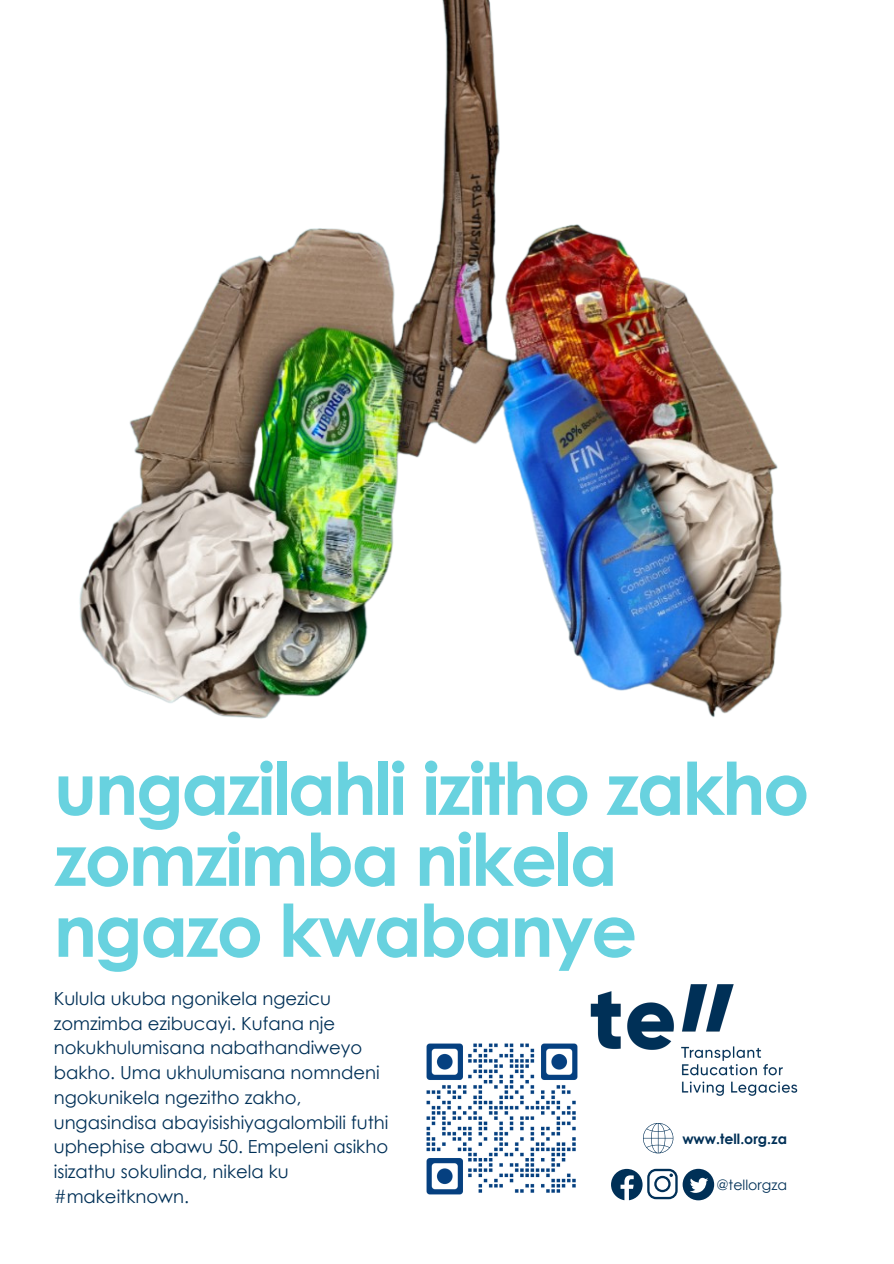
<style>
.page{position:relative;width:894px;height:1264px;background:#fff}
.page>*{position:absolute;margin:0;border:0;box-sizing:border-box;transform-origin:0 0}
.t1{font:700 72.3px/70.9px "Century Gothic";letter-spacing:-.03em;color:#68d2df}
.t2{font:18px/24.8px "Century Gothic";color:#003057}
.t3{font:700 14.1px "Century Gothic";color:#003057}
.t4{font:14.1px "Century Gothic";color:#003057}
</style>
<div class="page">
<img style="left:590px;top:984px;width:208px;height:112px">
<img style="left:79px;top:0;width:703px;height:719px">
<img style="left:426px;top:1043px;width:152px;height:152px">
<svg style="left:611px;top:1168px;width:103px;height:32px"></svg>
<svg style="left:643px;top:1123px;width:30px;height:30px"></svg>
<p class="t1" style="left:54px;top:751px;width:757px">ungazilahli izitho zakho zomzimba nikela ngazo kwabanye</p>
<p class="t2" style="left:54px;top:985px;width:336px">Kulula ukuba ngonikela ngezicu zomzimba ezibucayi. Kufana nje nokukhulumisana nabathandiweyo bakho. Uma ukhulumisana nomndeni ngokunikela ngezitho zakho, ungasindisa abayisishiyagalombili futhi uphephise abawu 50. Empeleni asikho isizathu sokulinda, nikela ku #makeitknown.</p>
<p class="t3" style="left:682px;top:1129px;width:106px">www.tell.org.za</p>
<p class="t4" style="left:716px;top:1176px;width:72px">@tellorgza</p>
</div>
